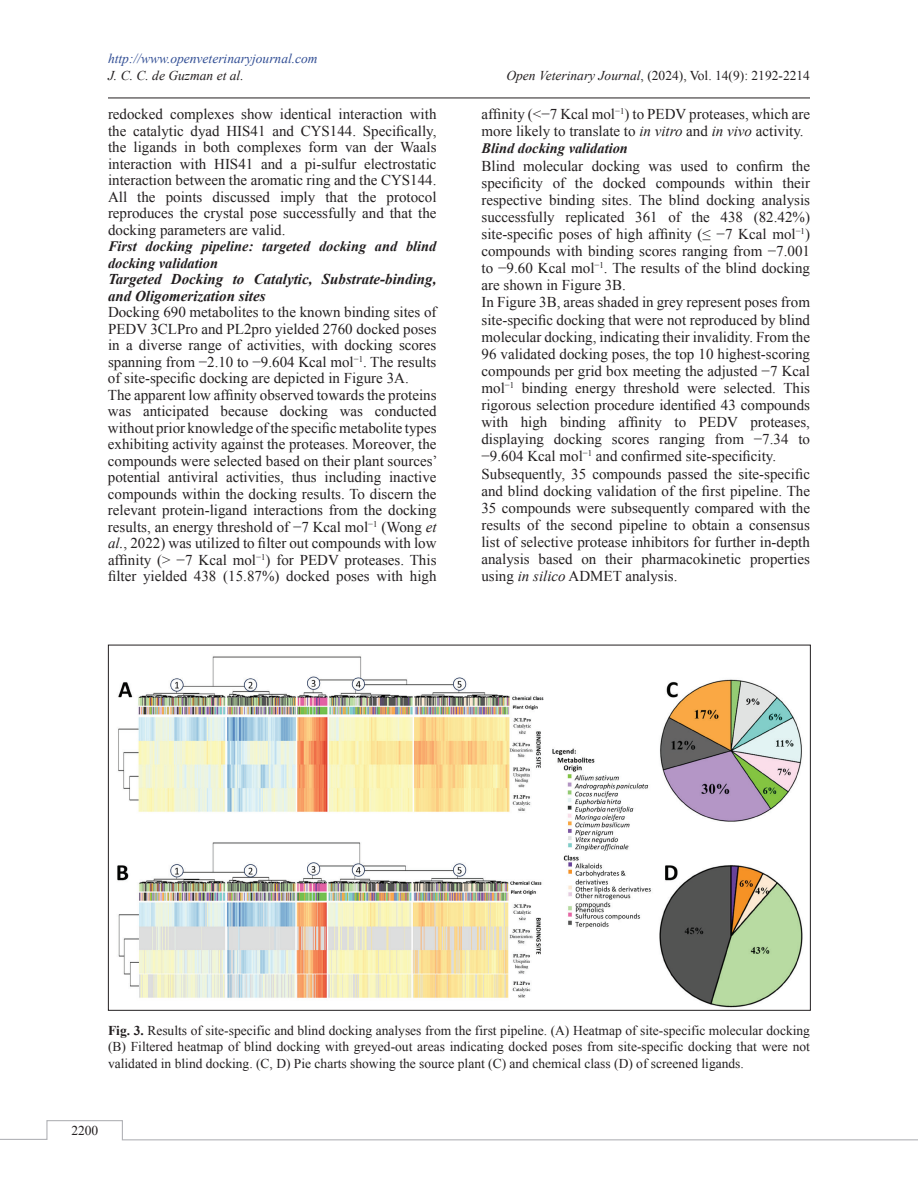
<style>
.page{position:relative;width:918px;height:1188px;background:#fff}
.page>*{position:absolute;margin:0;border:0;box-sizing:border-box;transform-origin:0 0}
.t1{font:15px/17.1px "Times New Roman";color:#231f20}
.t2{font:italic 700 15px/16.5px "Times New Roman";color:#231f20}
.t3{font:italic 700 14.4px/16.5px "Times New Roman";color:#231f20}
.t4{font:13.5px/16.2px "Times New Roman";color:#231f20;text-align:justify}
.t5{font:italic 13.5px "Times New Roman";color:#304d94}
.t6{font:italic 13.5px "Times New Roman";color:#231f20}
.s1{font-style:italic}
.s2{font-weight:700}
</style>
<div class="page">
<hr style="left:108px;top:98px;width:702px;height:1px;background:#231f20">
<svg style="left:0;top:1120px;width:918px;height:21px"></svg>
<img style="left:117px;top:656px;width:686px;height:352px">
<p class="t5" style="left:108px;top:50px;width:211px">http://www.openveterinaryjournal.com</p>
<p class="t6" style="left:108px;top:66px;width:137px">J. C. C. de Guzman et al.</p>
<p class="t4" style="left:506px;top:67px;width:305px"><span class="s1">Open Veterinary Journal</span>, (2024), Vol. 14(9): 2192-2214</p>
<p class="t1" style="left:108px;top:106px;width:330px;line-height:16.5px;text-align:justify">redocked complexes show identical interaction with the catalytic dyad HIS41 and CYS144. Specifically, the ligands in both complexes form van der Waals interaction with HIS41 and a pi-sulfur electrostatic interaction between the aromatic ring and the CYS144.<br>All the points discussed imply that the protocol reproduces the crystal pose successfully and that the docking parameters are valid.</p>
<p class="t3" style="left:108px;top:238px;width:330px">First docking pipeline: targeted docking and blind docking validation</p>
<p class="t2" style="left:108px;top:271px;width:330px">Targeted Docking to Catalytic, Substrate-binding, and Oligomerization sites</p>
<p class="t1" style="left:108px;top:304px;width:331px;line-height:16.5px">Docking 690 metabolites to the known binding sites of PEDV 3CLPro and PL2pro yielded 2760 docked poses in a diverse range of activities, with docking scores spanning from −2.10 to −9.604 Kcal mol<sup>−1</sup>. The results of site-specific docking are depicted in Figure 3A.<br>The apparent low affinity observed towards the proteins was anticipated because docking was conducted without prior knowledge of the specific metabolite types exhibiting activity against the proteases. Moreover, the compounds were selected based on their plant sources’ potential antiviral activities, thus including inactive compounds within the docking results. To discern the relevant protein-ligand interactions from the docking results, an energy threshold of −7 Kcal mol<sup>−1</sup> (Wong <span class="s1">et al.</span>, 2022) was utilized to filter out compounds with low affinity (&gt; −7 Kcal mol<sup>−1</sup>) for PEDV proteases. This filter yielded 438 (15.87%) docked poses with high</p>
<p class="t1" style="left:482px;top:105px;width:330px">affinity (&lt;−7 Kcal mol<sup>−1</sup>) to PEDV proteases, which are more likely to translate to <span class="s1">in vitro</span> and <span class="s1">in vivo</span> activity.</p>
<p class="t3" style="left:482px;top:140px;width:148px">Blind docking validation</p>
<p class="t1" style="left:481px;top:157px;width:330px">Blind molecular docking was used to confirm the specificity of the docked compounds within their respective binding sites. The blind docking analysis successfully replicated 361 of the 438 (82.42%) site-specific poses of high affinity (≤ −7 Kcal mol<sup>−1</sup>) compounds with binding scores ranging from −7.001 to −9.60 Kcal mol<sup>−1</sup>. The results of the blind docking are shown in Figure 3B.<br>In Figure 3B, areas shaded in grey represent poses from site-specific docking that were not reproduced by blind molecular docking, indicating their invalidity. From the 96 validated docking poses, the top 10 highest-scoring compounds per grid box meeting the adjusted −7 Kcal mol<sup>−1</sup> binding energy threshold were selected. This rigorous selection procedure identified 43 compounds with high binding affinity to PEDV proteases, displaying docking scores ranging from −7.34 to −9.604 Kcal mol<sup>−1</sup> and confirmed site-specificity.<br>Subsequently, 35 compounds passed the site-specific and blind docking validation of the first pipeline. The 35 compounds were subsequently compared with the results of the second pipeline to obtain a consensus list of selective protease inhibitors for further in-depth analysis based on their pharmacokinetic properties using <span class="s1">in silico</span> ADMET analysis.</p>
<p class="t4" style="left:108px;top:1022px;width:704px"><span class="s2">Fig. 3.</span> Results of site-specific and blind docking analyses from the first pipeline. (A) Heatmap of site-specific molecular docking (B) Filtered heatmap of blind docking with greyed-out areas indicating docked poses from site-specific docking that were not validated in blind docking. (C, D) Pie charts showing the source plant (C) and chemical class (D) of screened ligands.</p>
<p class="t4" style="left:71px;top:1122px;width:28px">2200</p>
</div>
